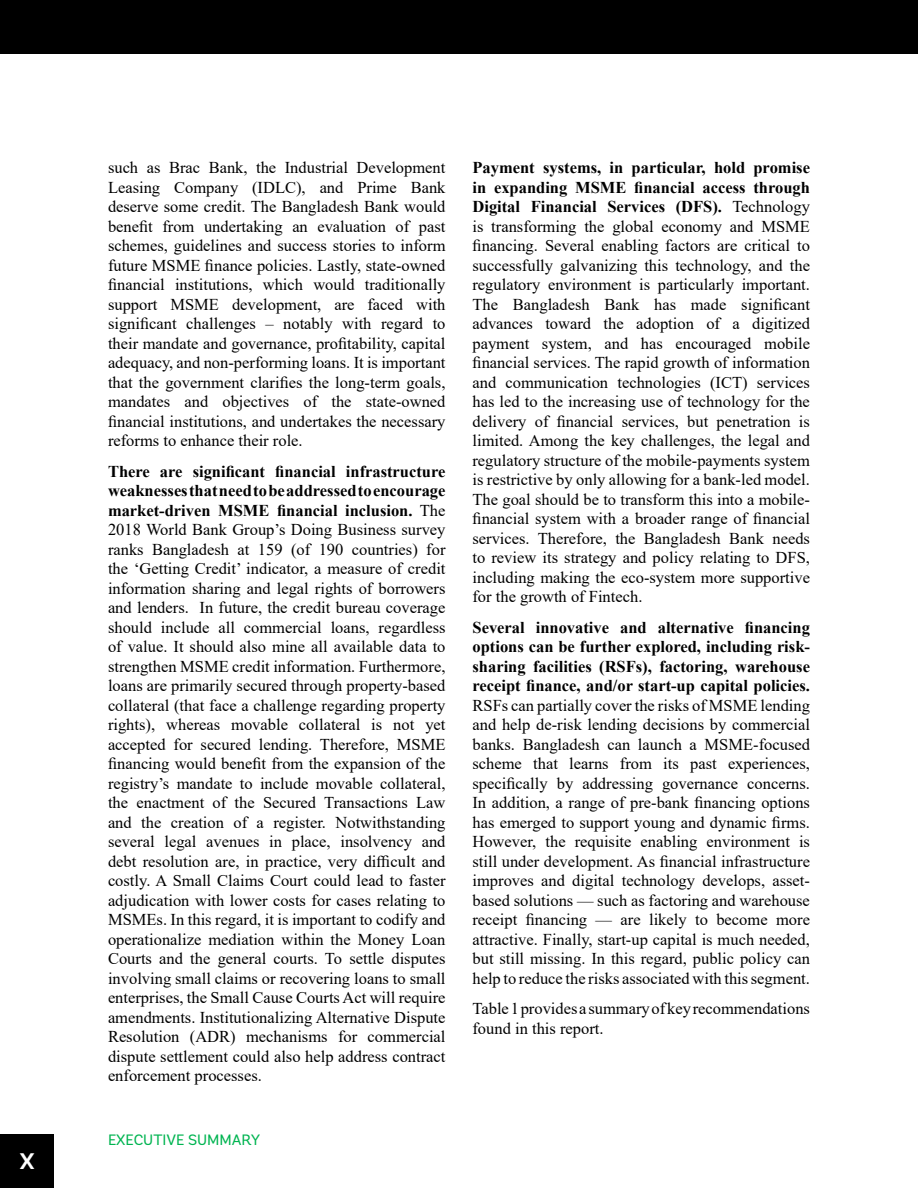
<style>
.page{position:relative;width:918px;height:1188px;background:#fff}
.page>*{position:absolute;margin:0;border:0;box-sizing:border-box;transform-origin:0 0}
.t1{font:700 22.5px "Andes";color:#fff}
.t2{font:16.5px/19.5px "Times New Roman";color:#000;text-align:justify}
.t3{font:700 16.5px/19.5px "Times New Roman";color:#000;text-align:justify}
.t4{font:15px "Andes";color:#00b451}
.s1{font-weight:700}
</style>
<div class="page">
<div style="left:0;top:1134px;width:54px;height:54px;background:#000"></div>
<div style="left:0;top:0;width:918px;height:54px;background:#000"></div>
<h1 class="t1" style="left:20px;top:1148px;width:16px">X</h1>
<p class="t2" style="left:108px;top:158px;width:339px">such as Brac Bank, the Industrial Development Leasing Company (IDLC), and Prime Bank deserve some credit. The Bangladesh Bank would benefit from undertaking an evaluation of past schemes, guidelines and success stories to inform future MSME finance policies. Lastly, state-owned financial institutions, which would traditionally support MSME development, are faced with significant challenges – notably with regard to their mandate and governance, profitability, capital adequacy, and non-performing loans. It is important that the government clarifies the long-term goals, mandates and objectives of the state-owned financial institutions, and undertakes the necessary reforms to enhance their role.</p>
<p class="t2" style="left:108px;top:461px;width:339px"><span class="s1">There are significant financial infrastructure weaknesses that need to be addressed to encourage market-driven MSME financial inclusion.</span> The 2018 World Bank Group’s Doing Business survey ranks Bangladesh at 159 (of 190 countries) for the ‘Getting Credit’ indicator, a measure of credit information sharing and legal rights of borrowers and lenders. In future, the credit bureau coverage should include all commercial loans, regardless of value. It should also mine all available data to strengthen MSME credit information. Furthermore, loans are primarily secured through property-based collateral (that face a challenge regarding property rights), whereas movable collateral is not yet accepted for secured lending. Therefore, MSME financing would benefit from the expansion of the registry’s mandate to include movable collateral, the enactment of the Secured Transactions Law and the creation of a register. Notwithstanding several legal avenues in place, insolvency and debt resolution are, in practice, very difficult and costly. A Small Claims Court could lead to faster adjudication with lower costs for cases relating to MSMEs. In this regard, it is important to codify and operationalize mediation within the Money Loan Courts and the general courts. To settle disputes involving small claims or recovering loans to small enterprises, the Small Cause Courts Act will require amendments. Institutionalizing Alternative Dispute Resolution (ADR) mechanisms for commercial dispute settlement could also help address contract enforcement processes.</p>
<p class="t4" style="left:108px;top:1131px;width:154px">EXECUTIVE SUMMARY</p>
<p class="t2" style="left:473px;top:158px;width:339px"><span class="s1">Payment systems, in particular, hold promise in expanding MSME financial access through Digital Financial Services (DFS).</span> Technology is transforming the global economy and MSME financing. Several enabling factors are critical to successfully galvanizing this technology, and the regulatory environment is particularly important.<br>The Bangladesh Bank has made significant advances toward the adoption of a digitized payment system, and has encouraged mobile financial services. The rapid growth of information and communication technologies (ICT) services has led to the increasing use of technology for the delivery of financial services, but penetration is limited. Among the key challenges, the legal and regulatory structure of the mobile-payments system is restrictive by only allowing for a bank-led model.<br>The goal should be to transform this into a mobile&shy;financial system with a broader range of financial services. Therefore, the Bangladesh Bank needs to review its strategy and policy relating to DFS, including making the eco-system more supportive for the growth of Fintech.</p>
<p class="t3" style="left:473px;top:617px;width:339px">Several innovative and alternative financing options can be further explored, including risk&shy;sharing facilities (RSFs), factoring, warehouse receipt finance, and/or start-up capital policies.</p>
<p class="t2" style="left:473px;top:695px;width:339px">RSFs can partially cover the risks of MSME lending and help de-risk lending decisions by commercial banks. Bangladesh can launch a MSME-focused scheme that learns from its past experiences, specifically by addressing governance concerns.<br>In addition, a range of pre-bank financing options has emerged to support young and dynamic firms.<br>However, the requisite enabling environment is still under development. As financial infrastructure improves and digital technology develops, asset&shy;based solutions — such as factoring and warehouse receipt financing — are likely to become more attractive. Finally, start-up capital is much needed, but still missing. In this regard, public policy can help to reduce the risks associated with this segment.</p>
<p class="t2" style="left:473px;top:998px;width:339px">Table 1 provides a summary of key recommendations found in this report.</p>
</div>
